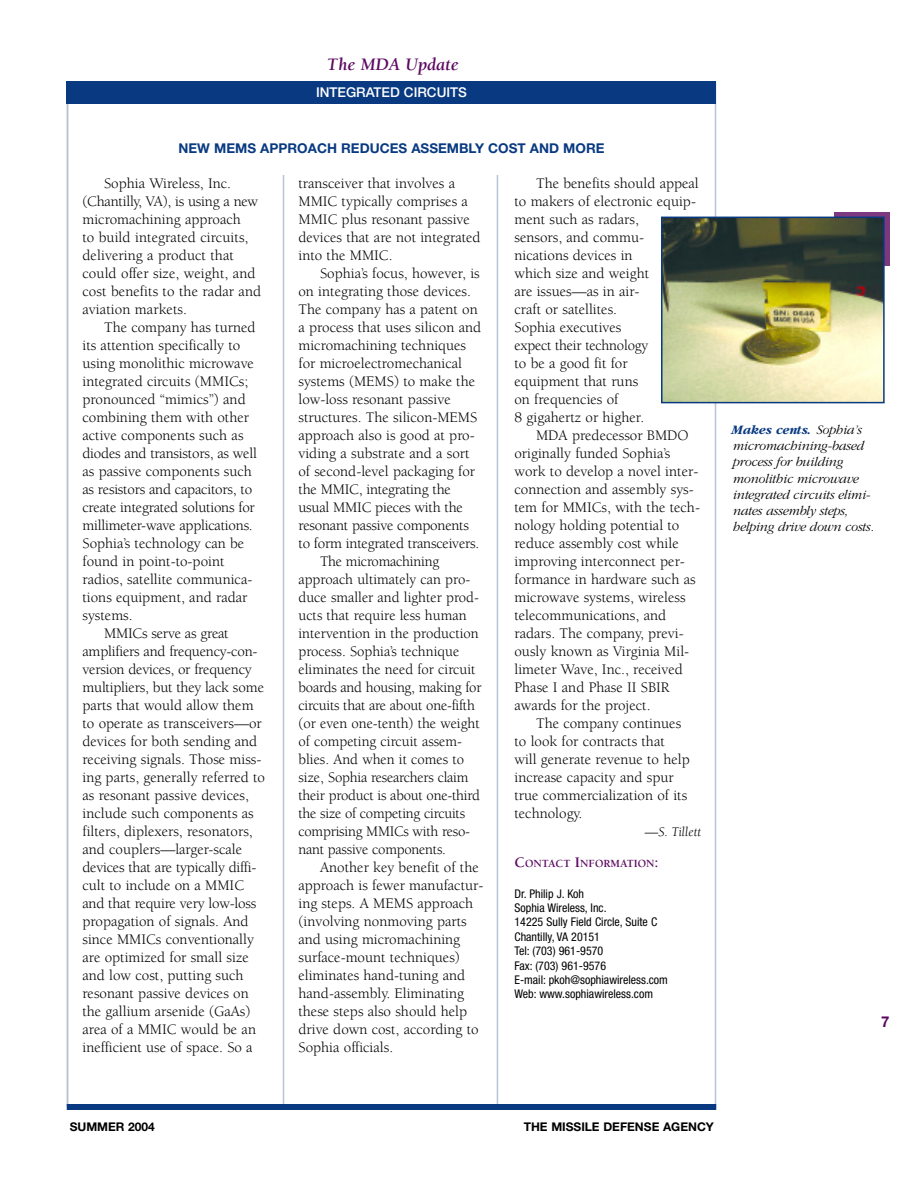
<style>
.page{position:relative;width:918px;height:1188px;background:#fff}
.page>*{position:absolute;margin:0;border:0;box-sizing:border-box;transform-origin:0 0}
.t1{font:italic 700 18px "Berkeley";color:#5c0861}
.t2{font:15px/18px "Berkeley";color:#000}
.t3{font:700 15px "Helvetica Neue";color:#5c0861}
.t4{font:italic 300 13.5px/16.2px "Garamond";letter-spacing:-.015em;color:#000}
.t5{font:700 13.5px "Helvetica Neue";color:#093a81}
.t6{font:500 13.5px "Helvetica Neue";color:#fff}
.t7{font:italic 13.5px "Berkeley";color:#000}
.t8{font:condensed 12px/14.4px "Helvetica Neue";color:#000}
.t9{font:700 12px "Helvetica Neue";color:#000}
.t10{font:700 11.25px "Berkeley";color:#5c0861}
.s1{font-size:15px}
.s2{font-weight:700;color:#093a81}
</style>
<div class="page">
<hr style="left:283px;top:170px;width:1px;height:938px;background:#b5c4d9">
<hr style="left:715px;top:81px;width:1px;height:1026px;background:#b5c4d9">
<hr style="left:497px;top:172px;width:1px;height:934px;background:#b5c4d9">
<hr style="left:67px;top:81px;width:1px;height:1026px;background:#b5c4d9">
<div style="left:67px;top:81px;width:649px;height:23px;background:#093a81"></div>
<div style="left:81px;top:142px;width:621px;height:33px;background:#fff"></div>
<div style="left:67px;top:1104px;width:649px;height:6px;background:#093a81"></div>
<div style="left:835px;top:212px;width:55px;height:54px;background:#7c3980"></div>
<img style="left:664px;top:220px;width:218px;height:180px">
<div style="left:661px;top:217px;width:224px;height:186px;border:2px solid #093a81"></div>
<p class="t1" style="left:327px;top:58px;width:133px">The MDA Update</p>
<p class="t6" style="left:316px;top:88px;width:152px">INTEGRATED CIRCUITS</p>
<p class="t5" style="left:179px;top:144px;width:427px">NEW MEMS APPROACH REDUCES ASSEMBLY COST AND MORE</p>
<p class="t2" style="left:82px;top:175px;width:180px;text-indent:22px">Sophia Wireless, Inc. (Chantilly, VA), is using a new micromachining approach<br>to build integrated circuits, delivering a product that could offer size, weight, and cost benefits to the radar and aviation markets.</p>
<p class="t2" style="left:104px;top:319px;width:153px">The company has turned</p>
<p class="t2" style="left:82px;top:337px;width:159px">its attention specifically to</p>
<p class="t2" style="left:82px;top:355px;width:173px">using monolithic microwave</p>
<p class="t2" style="left:82px;top:373px;width:167px">integrated circuits (MMICs;</p>
<p class="t2" style="left:82px;top:391px;width:165px">pronounced “mimics”) and</p>
<p class="t2" style="left:82px;top:409px;width:168px">combining them with other</p>
<p class="t2" style="left:82px;top:427px;width:163px">active components such as</p>
<p class="t2" style="left:82px;top:445px;width:176px">diodes and transistors, as well</p>
<p class="t2" style="left:82px;top:463px;width:171px">as passive components such</p>
<p class="t2" style="left:82px;top:481px;width:171px">as resistors and capacitors, to</p>
<p class="t2" style="left:82px;top:499px;width:174px">create integrated solutions for</p>
<p class="t2" style="left:82px;top:517px;width:172px">millimeter-wave applications.</p>
<p class="t2" style="left:82px;top:535px;width:163px">Sophia’s technology can be</p>
<p class="t2" style="left:82px;top:553px;width:144px">found in point-to-point</p>
<p class="t2" style="left:82px;top:571px;width:171px">radios, satellite communica-</p>
<p class="t2" style="left:82px;top:589px;width:166px">tions equipment, and radar</p>
<p class="t2" style="left:82px;top:607px;width:52px">systems.</p>
<p class="t2" style="left:104px;top:625px;width:126px">MMICs serve as great</p>
<p class="t2" style="left:82px;top:643px;width:177px">amplifiers and frequency-con-</p>
<p class="t2" style="left:82px;top:661px;width:171px">version devices, or frequency</p>
<p class="t2" style="left:82px;top:679px;width:183px">multipliers, but they lack some</p>
<p class="t2" style="left:82px;top:697px;width:173px">parts that would allow them</p>
<p class="t2" style="left:82px;top:715px;width:181px">to operate as transceivers—or</p>
<p class="t2" style="left:82px;top:733px;width:176px">devices for both sending and</p>
<p class="t2" style="left:82px;top:751px;width:181px">receiving signals. Those miss-</p>
<p class="t2" style="left:82px;top:769px;width:184px">ing parts, generally referred to</p>
<p class="t2" style="left:82px;top:787px;width:168px">as resonant passive devices,</p>
<p class="t2" style="left:82px;top:805px;width:173px">include such components as</p>
<p class="t2" style="left:82px;top:823px;width:172px">filters, diplexers, resonators,</p>
<p class="t2" style="left:82px;top:841px;width:161px">and couplers—larger-scale</p>
<p class="t2" style="left:82px;top:859px;width:175px">devices that are typically diffi-</p>
<p class="t2" style="left:82px;top:877px;width:163px">cult to include on a MMIC</p>
<p class="t2" style="left:82px;top:895px;width:175px">and that require very low-loss</p>
<p class="t2" style="left:82px;top:913px;width:168px">propagation of signals. And</p>
<p class="t2" style="left:82px;top:931px;width:173px">since MMICs conventionally</p>
<p class="t2" style="left:82px;top:949px;width:168px">are optimized for small size</p>
<p class="t2" style="left:82px;top:967px;width:163px">and low cost, putting such</p>
<p class="t2" style="left:82px;top:985px;width:168px">resonant passive devices on</p>
<p class="t2" style="left:82px;top:1003px;width:169px">the gallium arsenide (GaAs)</p>
<p class="t2" style="left:82px;top:1021px;width:175px">area of a MMIC would be an</p>
<p class="t2" style="left:82px;top:1039px;width:172px">inefficient use of space. So a</p>
<p class="t2" style="left:298px;top:175px;width:184px">transceiver that involves a<br>MMIC typically comprises a<br>MMIC plus resonant passive devices that are not integrated into the MMIC.</p>
<p class="t2" style="left:320px;top:265px;width:161px">Sophia’s focus, however, is</p>
<p class="t2" style="left:298px;top:283px;width:174px">on integrating those devices.</p>
<p class="t2" style="left:298px;top:301px;width:181px">The company has a patent on</p>
<p class="t2" style="left:298px;top:319px;width:184px">a process that uses silicon and</p>
<p class="t2" style="left:298px;top:337px;width:169px">micromachining techniques</p>
<p class="t2" style="left:298px;top:355px;width:165px">for microelectromechanical</p>
<p class="t2" style="left:298px;top:373px;width:178px">systems (MEMS) to make the</p>
<p class="t2" style="left:298px;top:391px;width:154px">low-loss resonant passive</p>
<p class="t2" style="left:298px;top:409px;width:180px">structures. The silicon-MEMS</p>
<p class="t2" style="left:298px;top:427px;width:178px">approach also is good at pro-</p>
<p class="t2" style="left:298px;top:445px;width:173px">viding a substrate and a sort</p>
<p class="t2" style="left:298px;top:463px;width:178px">of second-level packaging for</p>
<p class="t2" style="left:298px;top:481px;width:154px">the MMIC, integrating the</p>
<p class="t2" style="left:298px;top:499px;width:166px">usual MMIC pieces with the</p>
<p class="t2" style="left:298px;top:517px;width:172px">resonant passive components</p>
<p class="t2" style="left:298px;top:535px;width:182px">to form integrated transceivers.</p>
<p class="t2" style="left:320px;top:553px;width:121px">The micromachining</p>
<p class="t2" style="left:298px;top:571px;width:173px">approach ultimately can pro-</p>
<p class="t2" style="left:298px;top:589px;width:182px">duce smaller and lighter prod-</p>
<p class="t2" style="left:298px;top:607px;width:170px">ucts that require less human</p>
<p class="t2" style="left:298px;top:625px;width:182px">intervention in the production</p>
<p class="t2" style="left:298px;top:643px;width:162px">process. Sophia’s technique</p>
<p class="t2" style="left:298px;top:661px;width:179px">eliminates the need for circuit</p>
<p class="t2" style="left:298px;top:679px;width:185px">boards and housing, making for</p>
<p class="t2" style="left:298px;top:697px;width:178px">circuits that are about one-fifth</p>
<p class="t2" style="left:298px;top:715px;width:183px">(or even one-tenth) the weight</p>
<p class="t2" style="left:298px;top:733px;width:165px">of competing circuit assem-</p>
<p class="t2" style="left:298px;top:751px;width:167px">blies. And when it comes to</p>
<p class="t2" style="left:298px;top:769px;width:172px">size, Sophia researchers claim</p>
<p class="t2" style="left:298px;top:787px;width:183px">their product is about one-third</p>
<p class="t2" style="left:298px;top:805px;width:168px">the size of competing circuits</p>
<p class="t2" style="left:298px;top:823px;width:173px">comprising MMICs with reso-</p>
<p class="t2" style="left:298px;top:841px;width:149px">nant passive components.</p>
<p class="t2" style="left:320px;top:859px;width:160px">Another key benefit of the</p>
<p class="t2" style="left:298px;top:877px;width:186px">approach is fewer manufactur-</p>
<p class="t2" style="left:298px;top:895px;width:176px">ing steps. A MEMS approach</p>
<p class="t2" style="left:298px;top:913px;width:170px">(involving nonmoving parts</p>
<p class="t2" style="left:298px;top:931px;width:163px">and using micromachining</p>
<p class="t2" style="left:298px;top:949px;width:163px">surface-mount techniques)</p>
<p class="t2" style="left:298px;top:967px;width:168px">eliminates hand-tuning and</p>
<p class="t2" style="left:298px;top:985px;width:167px">hand-assembly. Eliminating</p>
<p class="t2" style="left:298px;top:1003px;width:170px">these steps also should help</p>
<p class="t2" style="left:298px;top:1021px;width:182px">drive down cost, according to</p>
<p class="t2" style="left:298px;top:1039px;width:96px">Sophia officials.</p>
<p class="t2" style="left:514px;top:175px;width:186px;text-indent:22px">The benefits should appeal to makers of electronic equip&shy;ment such as radars,<br>sensors, and commu&shy;nications devices in<br>which size and weight<br>are issues—as in air-<br>craft or satellites.<br>Sophia executives<br>expect their technology<br>to be a good fit for<br>equipment that runs<br>on frequencies of<br>8 gigahertz or higher.</p>
<p class="t2" style="left:514px;top:427px;width:187px;text-indent:22px">MDA predecessor BMDO originally funded Sophia’s work to develop a novel inter&shy;connection and assembly sys&shy;tem for MMICs, with the tech&shy;nology holding potential to reduce assembly cost while improving interconnect per&shy;formance in hardware such as microwave systems, wireless telecommunications, and radars. The company, previ&shy;ously known as Virginia Mil&shy;limeter Wave, Inc., received<br>Phase I and Phase II SBIR awards for the project.</p>
<p class="t2" style="left:514px;top:715px;width:177px;text-indent:22px">The company continues to look for contracts that will generate revenue to help increase capacity and spur true commercialization of its technology.</p>
<p class="t7" style="left:645px;top:826px;width:58px">—S. Tillett</p>
<p class="t10" style="left:514px;top:859px;width:146px"><span class="s1">C</span>ONTACT <span class="s1">I</span>NFORMATION<span class="s1">:</span></p>
<p class="t8" style="left:514px;top:887px;width:155px">Dr. Philip J. Koh<br>Sophia Wireless, Inc.<br>14225 Sully Field Circle, Suite C<br>Chantilly, VA 20151<br>Tel: (703) 961-9570<br>Fax: (703) 961-9576<br>E-mail: pkoh@sophiawireless.com<br>Web: www.sophiawireless.com</p>
<p class="t4" style="left:732px;top:421px;width:143px"><span class="s2">Makes cents.</span> Sophia’s micromachining-based process for building monolithic microwave integrated circuits elimi&shy;nates assembly steps, helping drive down costs.</p>
<p class="t3" style="left:881px;top:1016px;width:10px">7</p>
<p class="t9" style="left:70px;top:1123px;width:87px">SUMMER 2004</p>
<p class="t9" style="left:524px;top:1123px;width:192px">THE MISSILE DEFENSE AGENCY</p>
</div>
